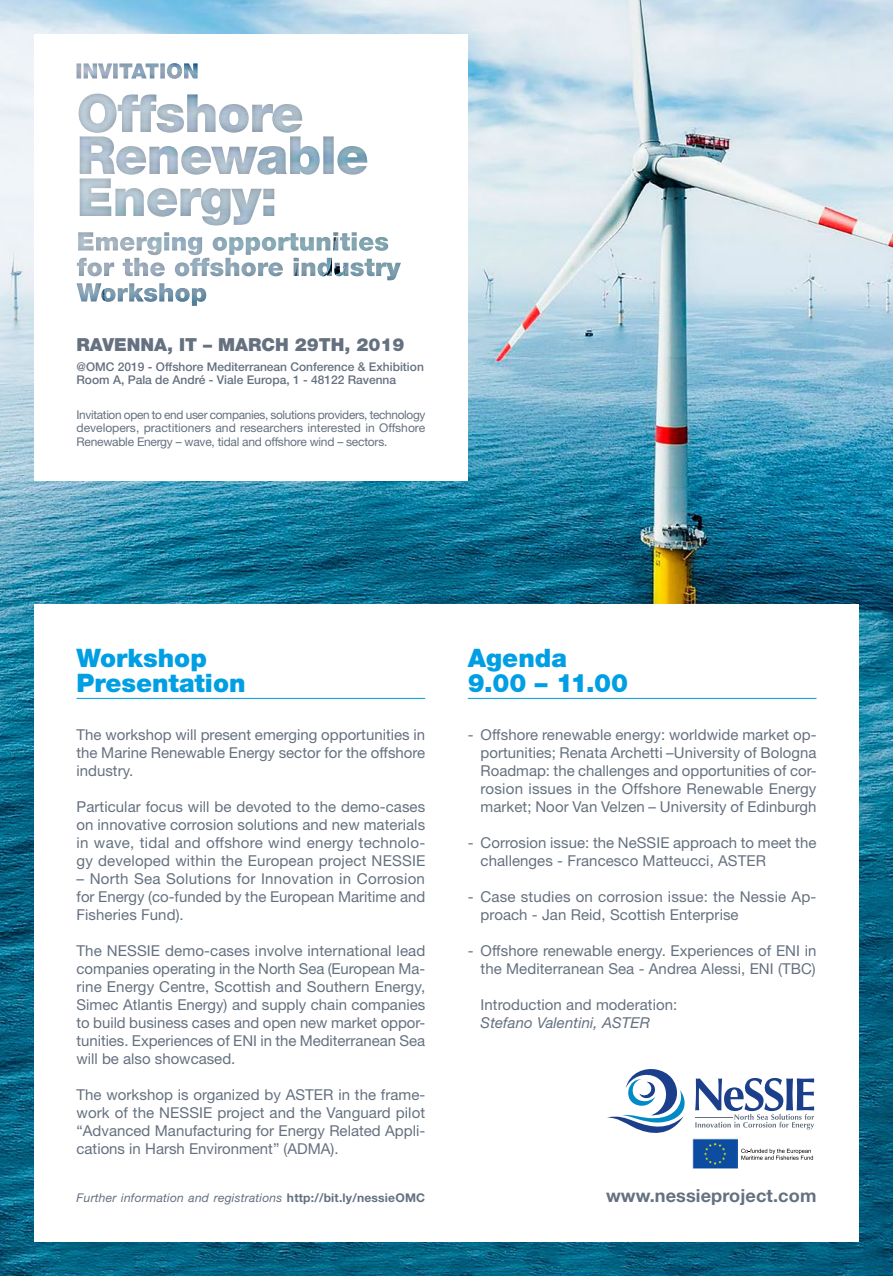
<style>
.page{position:relative;width:893px;height:1276px;background:#fff}
.page>*{position:absolute;margin:0;border:0;box-sizing:border-box;transform-origin:0 0}
.t1{font:900 25.5px/25.5px "Helvetica Neue LT Std";color:#009fe3}
.t2{font:900 18px "Helvetica Neue LT Std";color:#657180}
.t3{font:700 18px "Helvetica Neue LT Std";letter-spacing:.005em;color:#657180}
.t4{font:15px/18px "Helvetica Neue LT Std";letter-spacing:.005em;color:#657180;text-align:justify}
.t5{font:italic 15px "Helvetica Neue LT Std";letter-spacing:.005em;color:#657180}
.t6{font:12px/13.5px "Helvetica Neue LT Std";letter-spacing:-.02em;color:#657180;text-align:justify}
.t7{font:500 12px/13.5px "Helvetica Neue LT Std";color:#657180}
.t8{font:italic 12px "Helvetica Neue LT Std";letter-spacing:.015em;color:#657180}
.s1{font-weight:700;font-style:normal}
</style>
<div class="page">
<img style="left:0;top:0;width:893px;height:1276px">
<svg style="left:34px;top:604px;width:825px;height:638px"></svg>
<div style="left:34px;top:34px;width:434px;height:446px;background:#fff"></div>
<div style="left:75px;top:62px;width:123px;height:18px;background:#000;opacity:.3"></div>
<svg style="left:607px;top:1069px;width:79px;height:64px"></svg>
<svg style="left:695px;top:1077px;width:119px;height:52px"></svg>
<img style="left:693px;top:1138px;width:44px;height:31px">
<svg style="left:741px;top:1148px;width:72px;height:11px"></svg>
<div style="left:76px;top:92px;width:326px;height:215px;background:#000;opacity:.3"></div>
<hr style="left:77px;top:698px;width:348px;height:1px;background:#009fe3">
<hr style="left:468px;top:698px;width:348px;height:1px;background:#009fe3">
<p class="t2" style="left:77px;top:334px;width:330px">RAVENNA, IT – MARCH 29TH, 2019</p>
<p class="t7" style="left:77px;top:360px;width:349px">@OMC 2019 - Offshore Mediterranean Conference &amp; Exhibition<br>Room A, Pala de André - Viale Europa, 1 - 48122 Ravenna</p>
<p class="t6" style="left:77px;top:408px;width:350px">Invitation open to end user companies, solutions providers, technology developers, practitioners and researchers interested in Offshore Renewable Energy – wave, tidal and offshore wind – sectors.</p>
<h1 class="t1" style="left:77px;top:645px;width:171px">Workshop<br>Presentation</h1>
<p class="t4" style="left:77px;top:726px;width:350px">The workshop will present emerging opportunities in the Marine Renewable Energy sector for the offshore industry.</p>
<p class="t4" style="left:77px;top:798px;width:350px">Particular focus will be devoted to the demo-cases on innovative corrosion solutions and new materials in wave, tidal and offshore wind energy technolo&shy;gy developed within the European project NESSIE</p>
<p class="t4" style="left:77px;top:870px;width:350px">– North Sea Solutions for Innovation in Corrosion for Energy (co-funded by the European Maritime and Fisheries Fund).</p>
<p class="t4" style="left:77px;top:942px;width:350px">The NESSIE demo-cases involve international lead companies operating in the North Sea (European Ma&shy;rine Energy Centre, Scottish and Southern Energy, Simec Atlantis Energy) and supply chain companies to build business cases and open new market oppor&shy;tunities. Experiences of ENI in the Mediterranean Sea will be also showcased.</p>
<p class="t4" style="left:77px;top:1086px;width:350px">The workshop is organized by ASTER in the frame&shy;work of the NESSIE project and the Vanguard pilot “Advanced Manufacturing for Energy Related Appli&shy;cations in Harsh Environment” (ADMA).</p>
<p class="t8" style="left:77px;top:1190px;width:350px">Further information and registrations <span class="s1">http://bit.ly/nessieOMC</span></p>
<h1 class="t1" style="left:468px;top:645px;width:162px">Agenda<br>9.00 – 11.00</h1>
<p class="t4" style="left:481px;top:726px;width:337px;text-indent:-13px">- Offshore renewable energy: worldwide market op&shy;portunities; Renata Archetti –University of Bologna Roadmap: the challenges and opportunities of cor&shy;rosion issues in the Offshore Renewable Energy market; Noor Van Velzen – University of Edinburgh</p>
<p class="t4" style="left:481px;top:834px;width:337px;text-indent:-13px">- Corrosion issue: the NeSSIE approach to meet the challenges - Francesco Matteucci, ASTER</p>
<p class="t4" style="left:481px;top:888px;width:337px;text-indent:-13px">- Case studies on corrosion issue: the Nessie Ap&shy;proach - Jan Reid, Scottish Enterprise</p>
<p class="t4" style="left:468px;top:942px;width:350px;text-align:right">- Offshore renewable energy. Experiences of ENI in the Mediterranean Sea - Andrea Alessi, ENI (TBC)</p>
<p class="t4" style="left:481px;top:996px;width:198px">Introduction and moderation:</p>
<p class="t5" style="left:481px;top:1014px;width:171px">Stefano Valentini, ASTER</p>
<p class="t3" style="left:606px;top:1184px;width:212px">www.nessieproject.com</p>
</div>
